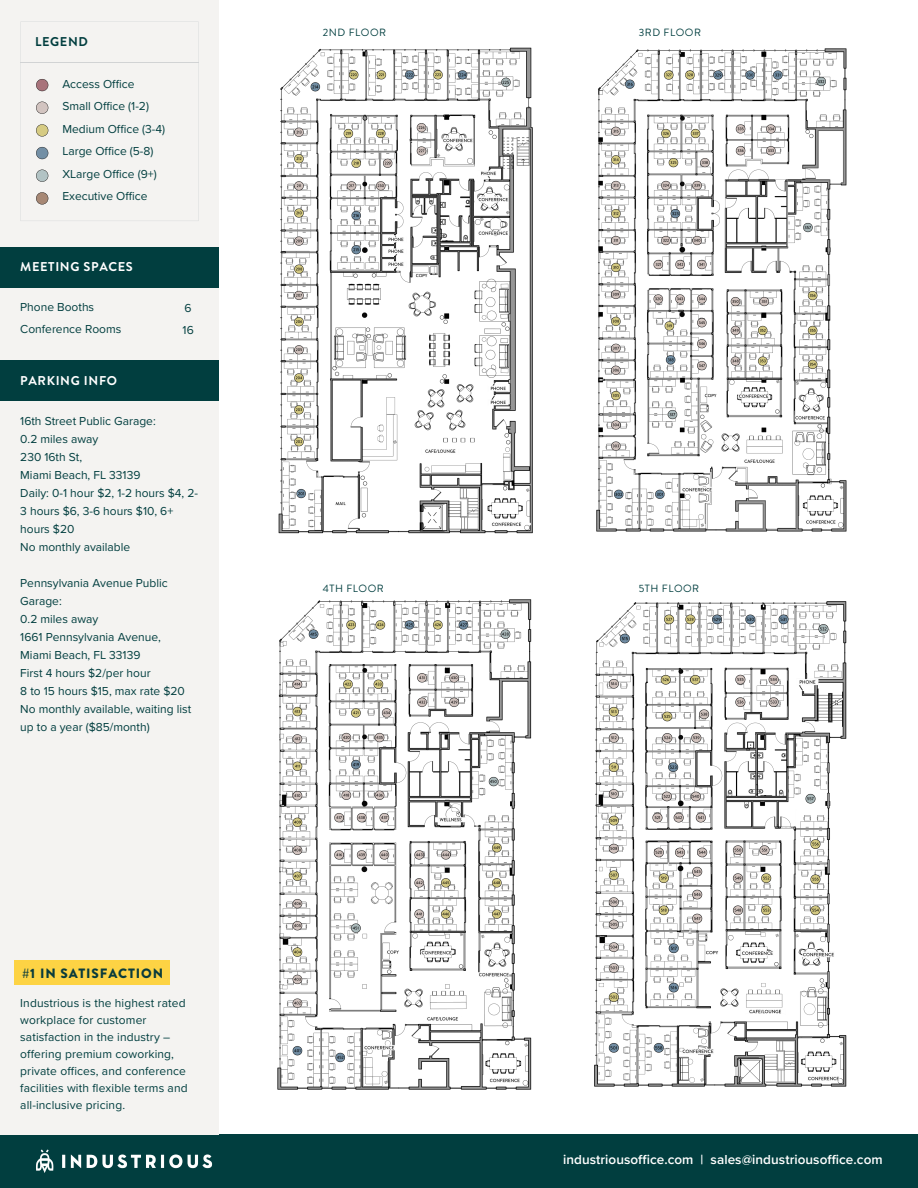
<style>
.page{position:relative;width:918px;height:1188px;background:#fff}
.page>*{position:absolute;margin:0;border:0;box-sizing:border-box;transform-origin:0 0}
.t1{font:600 13.5px "Proxima Nova";letter-spacing:.005em;color:#fff}
.t2{font:900 13.5px "Brandon Grotesque";letter-spacing:.065em;color:#093b3c}
.t3{font:700 12.75px "Brandon Grotesque";letter-spacing:.05em;color:#fff}
.t4{font:700 12.75px "Brandon Grotesque";letter-spacing:.05em;color:#013e3f}
.t5{font:12px/18px "Proxima Nova";color:#013e3f}
.t6{font:10.5px "Brandon Grotesque";letter-spacing:.05em;color:#013e3f}
</style>
<div class="page">
<div style="left:0;top:1134px;width:918px;height:54px;background:#013e3f"></div>
<img style="left:36px;top:1149px;width:177px;height:24px">
<div style="left:0;top:0;width:218px;height:1135px;background:#f4f3f1"></div>
<div style="left:0;top:247px;width:218px;height:40px;background:#013e3f"></div>
<div style="left:0;top:361px;width:218px;height:40px;background:#013e3f"></div>
<svg style="left:21px;top:22px;width:178px;height:199px"></svg>
<hr style="left:21px;top:62px;width:177px;height:1px;background:#d1d3d4">
<div style="left:15px;top:960px;width:155px;height:25px;background:#fdd344"></div>
<img style="left:278px;top:47px;width:255px;height:487px">
<img style="left:277px;top:599px;width:255px;height:491px">
<img style="left:596px;top:48px;width:251px;height:484px">
<img style="left:594px;top:601px;width:253px;height:486px">
<h1 class="t4" style="left:35px;top:33px;width:54px">LEGEND</h1>
<h3 class="t5" style="left:62px;top:73px;width:104px;line-height:22.5px">Access Office<br>Small Office (1-2)<br>Medium Office (3-4)<br>Large Office (5-8)<br>XLarge Office (9+)<br>Executive Office</h3>
<p class="t3" style="left:20px;top:258px;width:114px">MEETING SPACES</p>
<p class="t5" style="left:20px;top:296px;width:103px;line-height:22.5px">Phone Booths<br>Conference Rooms</p>
<p class="t3" style="left:20px;top:372px;width:98px">PARKING INFO</p>
<p class="t5" style="left:183px;top:297px;width:13px;line-height:22px">6<br>16</p>
<p class="t5" style="left:20px;top:412px;width:179px">16th Street Public Garage:<br>0.2 miles away<br>230 16th St,<br>Miami Beach, FL 33139<br>Daily: 0-1 hour $2, 1-2 hours $4, 2-<br>3 hours $6, 3-6 hours $10, 6+ hours $20</p>
<p class="t5" style="left:20px;top:538px;width:111px">No monthly available</p>
<p class="t5" style="left:20px;top:574px;width:166px">Pennsylvania Avenue Public<br>Garage:<br>0.2 miles away<br>1661 Pennsylvania Avenue,<br>Miami Beach, FL 33139<br>First 4 hours $2/per hour<br>8 to 15 hours $15, max rate $20</p>
<p class="t5" style="left:20px;top:700px;width:172px">No monthly available, waiting list up to a year ($85/month)</p>
<p class="t2" style="left:22px;top:964px;width:142px">#1 IN SATISFACTION</p>
<h2 class="t5" style="left:20px;top:994px;width:169px;line-height:17px">Industrious is the highest rated workplace for customer satisfaction in the industry – offering premium coworking, private offices, and conference facilities with flexible terms and all-inclusive pricing.</h2>
<h1 class="t6" style="left:323px;top:25px;width:65px">2ND FLOOR</h1>
<h3 class="t6" style="left:323px;top:581px;width:62px">4TH FLOOR</h3>
<p class="t6" style="left:639px;top:25px;width:64px">3RD FLOOR</p>
<p class="t6" style="left:639px;top:581px;width:62px">5TH FLOOR</p>
<h3 class="t1" style="left:563px;top:1151px;width:321px">industriousoffice.com | sales@industriousoffice.com</h3>
</div>
